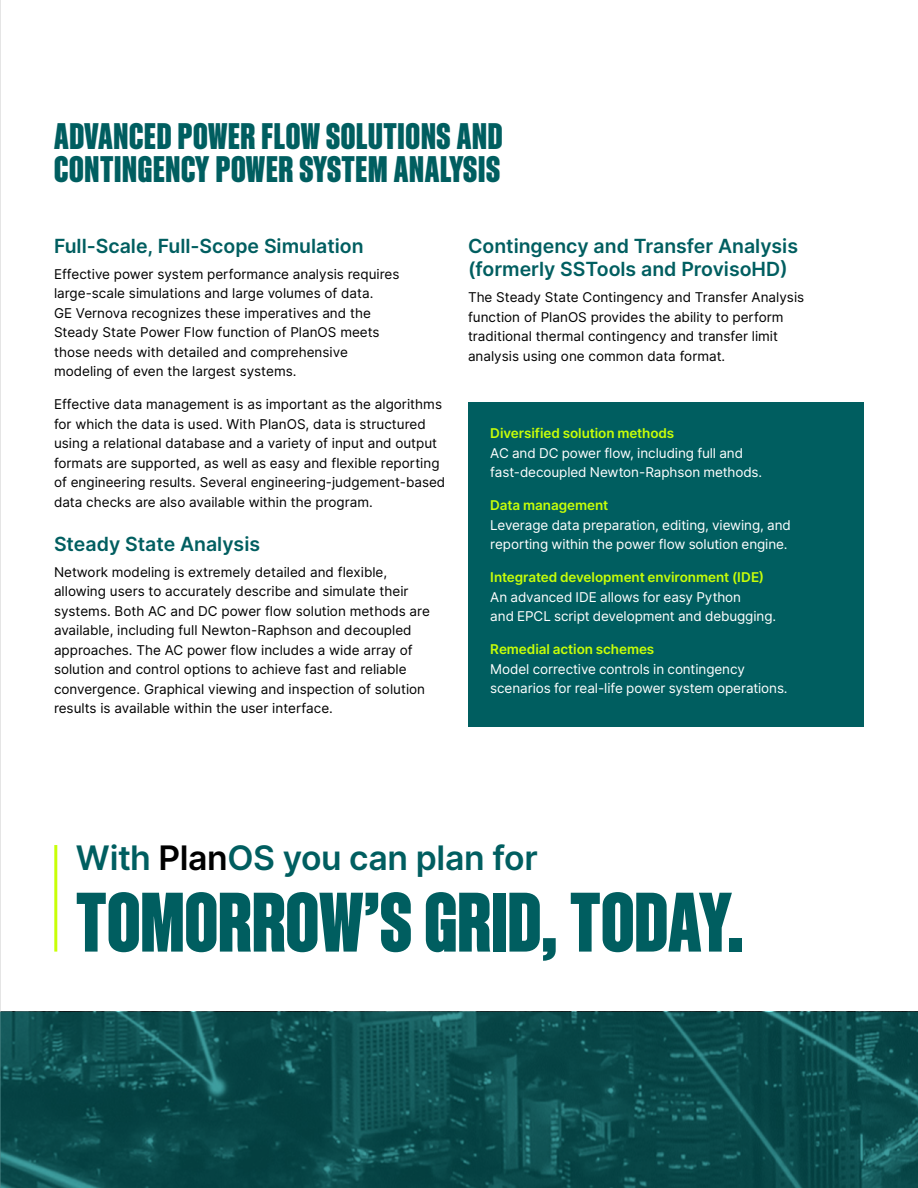
<style>
.page{position:relative;width:918px;height:1188px;background:#fff}
.page>*{position:absolute;margin:0;border:0;box-sizing:border-box;transform-origin:0 0}
._15pt_16-body_subhead{font:800 82.05px "Sons Condensed";color:#005e60}
.Subheadline_Inter_12{font:800 36px/33px "Sons Condensed";letter-spacing:.02em;color:#005e60}
._15pt_16-body_subhead-2{font:600 33.75px "Inter";letter-spacing:-.01em;color:#005e60}
.Subheadline_Inter_12-2{font:600 19.5px/23.4px "Inter";color:#005e60}
.Body_Copy_9_13{font:13.5px/19.5px "Inter";color:#000}
._15pt_16-body_subhead-3{font:13.5px/19.5px "Inter";letter-spacing:-.005em;color:#fff}
.s1{font-weight:600;color:#c8ff08}
.s2{color:#000}
</style>
<div class="page">
<hr style="left:54px;top:845px;width:3px;height:107px;background:#c8ff08">
<hr style="left:0;top:0;width:1px;height:1188px;background:#ccc">
<svg style="left:0;top:1012px;width:918px;height:176px;background:#0d4d4f"></svg>
<div style="left:468px;top:402px;width:396px;height:325px;background:#005e60"></div>
<p class="Subheadline_Inter_12" style="left:54px;top:119px;width:450px">ADVANCED POWER FLOW SOLUTIONS AND<br>CONTINGENCY POWER SYSTEM ANALYSIS</p>
<p class="Subheadline_Inter_12-2" style="left:54px;top:233px;width:311px">Full-Scale, Full-Scope Simulation</p>
<p class="Body_Copy_9_13" style="left:54px;top:264px;width:347px">Effective power system performance analysis requires large-scale simulations and large volumes of data.<br>GE Vernova recognizes these imperatives and the Steady State Power Flow function of PlanOS meets those needs with detailed and comprehensive modeling of even the largest systems.</p>
<p class="Body_Copy_9_13" style="left:54px;top:394px;width:393px">Effective data management is as important as the algorithms for which the data is used. With PlanOS, data is structured using a relational database and a variety of input and output formats are supported, as well as easy and flexible reporting of engineering results. Several engineering-judgement-based data checks are also available within the program.</p>
<p class="Subheadline_Inter_12-2" style="left:54px;top:531px;width:208px">Steady State Analysis</p>
<p class="Body_Copy_9_13" style="left:54px;top:562px;width:377px">Network modeling is extremely detailed and flexible, allowing users to accurately describe and simulate their systems. Both AC and DC power flow solution methods are available, including full Newton-Raphson and decoupled approaches. The AC power flow includes a wide array of solution and control options to achieve fast and reliable convergence. Graphical viewing and inspection of solution results is available within the user interface.</p>
<p class="Subheadline_Inter_12-2" style="left:468px;top:233px;width:332px">Contingency and Transfer Analysis (formerly SSTools and ProvisoHD)</p>
<p class="Body_Copy_9_13" style="left:468px;top:287px;width:338px">The Steady State Contingency and Transfer Analysis function of PlanOS provides the ability to perform traditional thermal contingency and transfer limit analysis using one common data format.</p>
<p class="_15pt_16-body_subhead-3" style="left:490px;top:423px;width:273px"><span class="s1">Diversified solution methods<br></span>AC and DC power flow, including full and fast-decoupled Newton-Raphson methods.</p>
<p class="_15pt_16-body_subhead-3" style="left:490px;top:495px;width:302px"><span class="s1">Data management<br></span>Leverage data preparation, editing, viewing, and reporting within the power flow solution engine.</p>
<p class="_15pt_16-body_subhead-3" style="left:490px;top:567px;width:287px"><span class="s1">Integrated development environment (IDE)<br></span>An advanced IDE allows for easy Python<br>and EPCL script development and debugging.</p>
<p class="_15pt_16-body_subhead-3" style="left:490px;top:639px;width:299px"><span class="s1">Remedial action schemes<br></span>Model corrective controls in contingency scenarios for real-life power system operations.</p>
<p class="_15pt_16-body_subhead-2" style="left:76px;top:833px;width:463px">With <span class="s2">Plan</span>OS you can plan for</p>
<p class="_15pt_16-body_subhead" style="left:76px;top:877px;width:669px">TOMORROW’S GRID, TODAY.</p>
</div>
